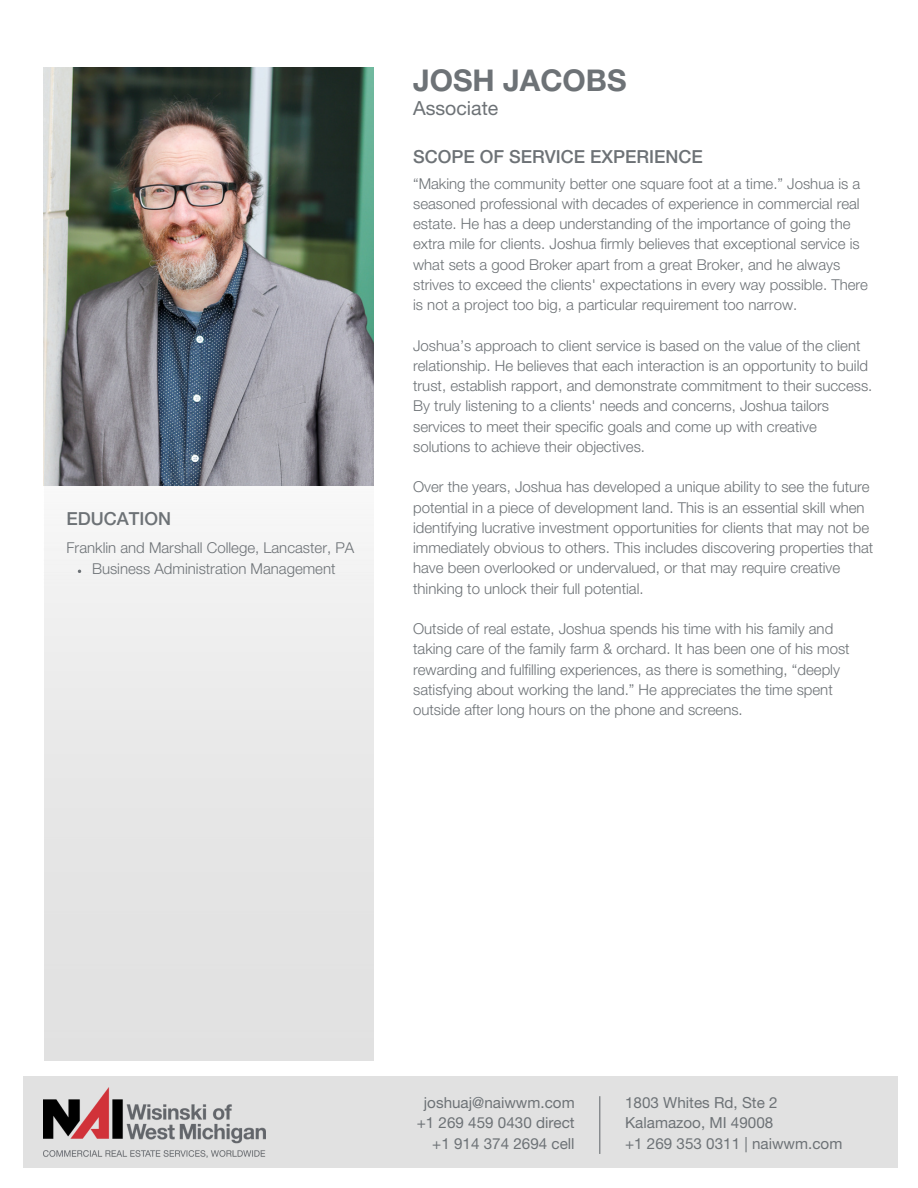
<style>
.page{position:relative;width:918px;height:1188px;background:#fff}
.page>*{position:absolute;margin:0;border:0;box-sizing:border-box;transform-origin:0 0}
.t1{font:700 30px "Helvetica Neue LT Std";color:#6d7276}
.t2{font:19.5px "Helvetica Neue LT Std";color:#6d7276}
.t3{font:500 18px "Helvetica Neue LT Std";color:#6d7276}
.t4{font:15.3px "Helvetica Neue LT Std";color:#6d7276}
.t5{font:300 15px/20.2px "Helvetica Neue LT Std";color:#6d7276}
</style>
<div class="page">
<div style="left:23px;top:1077px;width:875px;height:91px;background:#e1e1e1"></div>
<img style="left:44px;top:1087px;width:221px;height:70px">
<hr style="left:599px;top:1096px;width:1px;height:58px;background:#6d7276">
<img style="left:44px;top:67px;width:329px;height:419px">
<p class="t3" style="left:67px;top:512px;width:106px">EDUCATION</p>
<p class="t5" style="left:92px;top:561px;width:245px">Business Administration Management</p>
<p class="t5" style="left:67px;top:539px;width:289px">Franklin and Marshall College, Lancaster, PA</p>
<p class="t1" style="left:413px;top:70px;width:215px">JOSH JACOBS</p>
<p class="t2" style="left:413px;top:101px;width:87px">Associate</p>
<p class="t3" style="left:413px;top:150px;width:291px">SCOPE OF SERVICE EXPERIENCE</p>
<p class="t5" style="left:413px;top:175px;width:456px">“Making the community better one square foot at a time.” Joshua is a seasoned professional with decades of experience in commercial real estate. He has a deep understanding of the importance of going the extra mile for clients. Joshua firmly believes that exceptional service is what sets a good Broker apart from a great Broker, and he always strives to exceed the clients' expectations in every way possible. There is not a project too big, a particular requirement too narrow.</p>
<p class="t5" style="left:413px;top:337px;width:461px">Joshua’s approach to client service is based on the value of the client relationship. He believes that each interaction is an opportunity to build trust, establish rapport, and demonstrate commitment to their success.<br>By truly listening to a clients' needs and concerns, Joshua tailors services to meet their specific goals and come up with creative solutions to achieve their objectives.</p>
<p class="t5" style="left:413px;top:479px;width:462px">Over the years, Joshua has developed a unique ability to see the future potential in a piece of development land. This is an essential skill when identifying lucrative investment opportunities for clients that may not be immediately obvious to others. This includes discovering properties that have been overlooked or undervalued, or that may require creative thinking to unlock their full potential.</p>
<p class="t5" style="left:413px;top:621px;width:438px">Outside of real estate, Joshua spends his time with his family and taking care of the family farm &amp; orchard. It has been one of his most rewarding and fulfilling experiences, as there is something, “deeply satisfying about working the land.” He appreciates the time spent outside after long hours on the phone and screens.</p>
<p class="t4" style="left:424px;top:1097px;width:152px">joshuaj@naiwwm.com</p>
<p class="t4" style="left:417px;top:1118px;width:159px">+1 269 459 0430 direct</p>
<p class="t4" style="left:432px;top:1138px;width:144px">+1 914 374 2694 cell</p>
<p class="t4" style="left:625px;top:1097px;width:154px">1803 Whites Rd, Ste 2</p>
<p class="t4" style="left:625px;top:1118px;width:150px">Kalamazoo, MI 49008</p>
<p class="t4" style="left:625px;top:1138px;width:219px">+1 269 353 0311 | naiwwm.com</p>
</div>
